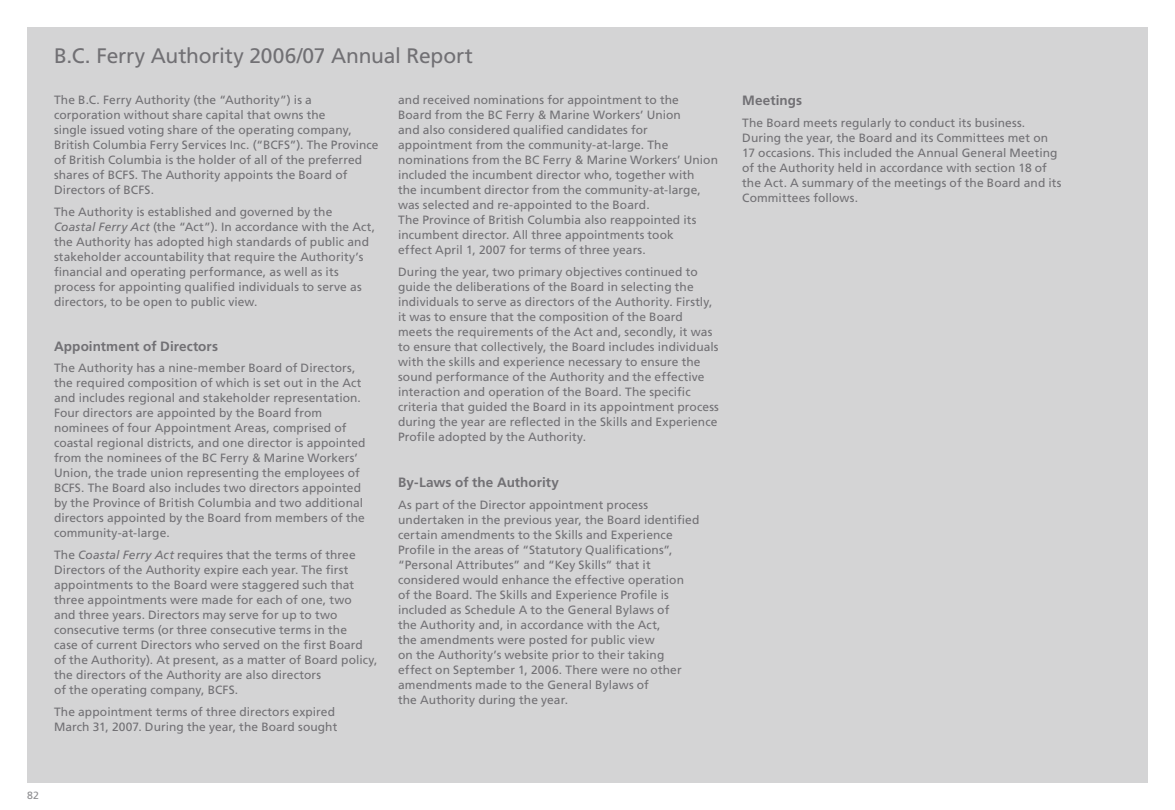
<style>
.page{position:relative;width:1175px;height:810px;background:#fff}
.page>*{position:absolute;margin:0;border:0;box-sizing:border-box;transform-origin:0 0}
.t1{font:21px "Frutiger";letter-spacing:-.01em;color:#717074}
.t2{font:700 13.5px "Frutiger";letter-spacing:.005em;color:#717074}
.t3{font:12px/15px "Frutiger";letter-spacing:.005em;color:#717074}
.t4{font:10.5px "Frutiger";color:#8d8d90}
.s1{font-style:italic}
</style>
<div class="page">
<div style="left:27px;top:27px;width:1121px;height:756px;background:#d4d4d5"></div>
<h1 class="t1" style="left:54px;top:43px;width:420px">B.C. Ferry Authority 2006/07 Annual Report</h1>
<p class="t3" style="left:54px;top:92px;width:326px">The B.C. Ferry Authority (the “Authority”) is a corporation without share capital that owns the<br>single issued voting share of the operating company, British Columbia Ferry Services Inc. (“BCFS”). The Province of British Columbia is the holder of all of the preferred shares of BCFS. The Authority appoints the Board of Directors of BCFS.</p>
<p class="t3" style="left:54px;top:204px;width:323px">The Authority is established and governed by the <span class="s1">Coastal Ferry Act</span> (the “Act”). In accordance with the Act, the Authority has adopted high standards of public and stakeholder accountability that require the Authority’s financial and operating performance, as well as its process for appointing qualified individuals to serve as directors, to be open to public view.</p>
<p class="t2" style="left:54px;top:338px;width:166px">Appointment of Directors</p>
<p class="t3" style="left:54px;top:361px;width:313px">The Authority has a nine-member Board of Directors, the required composition of which is set out in the Act and includes regional and stakeholder representation.<br>Four directors are appointed by the Board from nominees of four Appointment Areas, comprised of coastal regional districts, and one director is appointed from the nominees of the BC Ferry &amp; Marine Workers’ Union, the trade union representing the employees of BCFS. The Board also includes two directors appointed by the Province of British Columbia and two additional directors appointed by the Board from members of the community-at-large.</p>
<p class="t3" style="left:54px;top:547px;width:325px">The <span class="s1">Coastal Ferry Act</span> requires that the terms of three Directors of the Authority expire each year. The first appointments to the Board were staggered such that three appointments were made for each of one, two<br>and three years. Directors may serve for up to two consecutive terms (or three consecutive terms in the<br>case of current Directors who served on the first Board of the Authority). At present, as a matter of Board policy, the directors of the Authority are also directors<br>of the operating company, BCFS.</p>
<p class="t3" style="left:54px;top:704px;width:285px">The appointment terms of three directors expired<br>March 31, 2007. During the year, the Board sought</p>
<p class="t3" style="left:398px;top:92px;width:321px">and received nominations for appointment to the<br>Board from the BC Ferry &amp; Marine Workers’ Union<br>and also considered qualified candidates for appointment from the community-at-large. The nominations from the BC Ferry &amp; Marine Workers’ Union included the incumbent director who, together with<br>the incumbent director from the community-at-large, was selected and re-appointed to the Board.<br>The Province of British Columbia also reappointed its incumbent director. All three appointments took<br>effect April 1, 2007 for terms of three years.</p>
<p class="t3" style="left:398px;top:264px;width:322px">During the year, two primary objectives continued to guide the deliberations of the Board in selecting the individuals to serve as directors of the Authority. Firstly, it was to ensure that the composition of the Board meets the requirements of the Act and, secondly, it was to ensure that collectively, the Board includes individuals with the skills and experience necessary to ensure the sound performance of the Authority and the effective interaction and operation of the Board. The specific criteria that guided the Board in its appointment process during the year are reflected in the Skills and Experience Profile adopted by the Authority.</p>
<p class="t2" style="left:398px;top:474px;width:162px">By-Laws of the Authority</p>
<p class="t3" style="left:398px;top:497px;width:303px">As part of the Director appointment process undertaken in the previous year, the Board identified certain amendments to the Skills and Experience Profile in the areas of “Statutory Qualifications”, “Personal Attributes” and “Key Skills” that it considered would enhance the effective operation<br>of the Board. The Skills and Experience Profile is included as Schedule A to the General Bylaws of<br>the Authority and, in accordance with the Act,<br>the amendments were posted for public view<br>on the Authority’s website prior to their taking effect on September 1, 2006. There were no other amendments made to the General Bylaws of<br>the Authority during the year.</p>
<p class="t4" style="left:27px;top:789px;width:13px">82</p>
<p class="t2" style="left:742px;top:92px;width:61px">Meetings</p>
<p class="t3" style="left:742px;top:115px;width:321px">The Board meets regularly to conduct its business.<br>During the year, the Board and its Committees met on 17 occasions. This included the Annual General Meeting of the Authority held in accordance with section 18 of the Act. A summary of the meetings of the Board and its Committees follows.</p>
</div>
